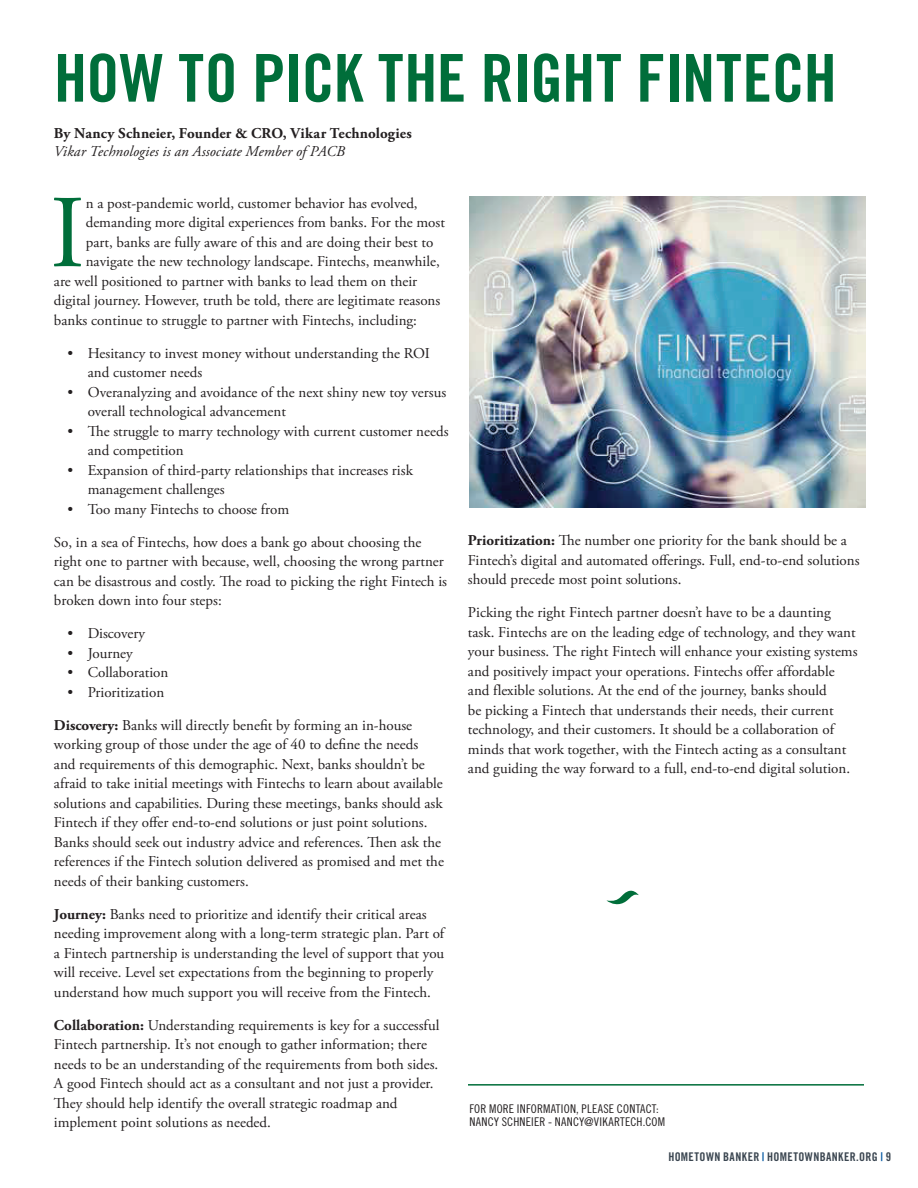
<style>
.page{position:relative;width:918px;height:1188px;background:#fff}
.page>*{position:absolute;margin:0;border:0;box-sizing:border-box;transform-origin:0 0}
.t1{font:103.2px "Adobe Garamond Pro";color:#006e3a}
.t2{font:66px "Trade Gothic LT Std Bd Cn 20";letter-spacing:-.01em;color:#006e3a}
.t3{font:15px/19.5px "Adobe Garamond Pro";color:#231f20}
.t4{font:700 15px "Adobe Garamond Pro";letter-spacing:.01em;color:#231f20}
.t5{font:italic 15px "Adobe Garamond Pro";letter-spacing:.005em;color:#231f20}
.t6{font:12px/13.5px "Trade Gothic LT Std Cn 18";letter-spacing:.02em;color:#231f20}
.t7{font:12px "Trade Gothic LT Std Bd Cn 20";letter-spacing:.035em;color:#3b4651}
.s1{font-weight:700}
.s2{color:#0156a0}
</style>
<div class="page">
<img style="left:470px;top:197px;width:396px;height:311px">
<svg style="left:606px;top:890px;width:33px;height:15px"></svg>
<hr style="left:468px;top:1084px;width:396px;height:2px;background:#006e3a">
<h2 class="t2" style="left:54px;top:40px;width:784px">HOW TO PICK THE RIGHT FINTECH</h2>
<p class="t4" style="left:54px;top:128px;width:359px">By Nancy Schneier, Founder &amp; CRO, Vikar Technologies</p>
<p class="t5" style="left:54px;top:142px;width:292px">Vikar Technologies is an Associate Member of PACB</p>
<h1 class="t1" style="left:50px;top:192px;width:36px">I</h1>
<p class="t3" style="left:86px;top:194px;width:333px">n a post-pandemic world, customer behavior has evolved,</p>
<p class="t3" style="left:86px;top:214px;width:361px">demanding more digital experiences from banks. For the most</p>
<p class="t3" style="left:86px;top:233px;width:349px">part, banks are fully aware of this and are doing their best to</p>
<p class="t3" style="left:86px;top:253px;width:356px">navigate the new technology landscape. Fintechs, meanwhile,</p>
<p class="t3" style="left:54px;top:272px;width:365px">are well positioned to partner with banks to lead them on their</p>
<p class="t3" style="left:54px;top:292px;width:388px">digital journey. However, truth be told, there are legitimate reasons</p>
<p class="t3" style="left:54px;top:311px;width:364px">banks continue to struggle to partner with Fintechs, including:</p>
<p class="t3" style="left:88px;top:344px;width:344px;text-indent:-20px">• Hesitancy to invest money without understanding the ROI and customer needs</p>
<p class="t3" style="left:88px;top:383px;width:360px;text-indent:-20px">• Overanalyzing and avoidance of the next shiny new toy versus overall technological advancement</p>
<p class="t3" style="left:88px;top:422px;width:362px;text-indent:-20px">• The struggle to marry technology with current customer needs and competition</p>
<p class="t3" style="left:88px;top:461px;width:327px;text-indent:-20px">• Expansion of third-party relationships that increases risk management challenges</p>
<p class="t3" style="left:67px;top:500px;width:223px">• Too many Fintechs to choose from</p>
<p class="t3" style="left:54px;top:533px;width:395px">So, in a sea of Fintechs, how does a bank go about choosing the right one to partner with because, well, choosing the wrong partner can be disastrous and costly. The road to picking the right Fintech is broken down into four steps:</p>
<p class="t3" style="left:67px;top:625px;width:79px">• Discovery</p>
<p class="t3" style="left:67px;top:644px;width:67px">• Journey</p>
<p class="t3" style="left:67px;top:664px;width:102px">• Collaboration</p>
<p class="t3" style="left:67px;top:683px;width:98px">• Prioritization</p>
<p class="t3" style="left:54px;top:716px;width:391px"><span class="s1">Discovery:</span> Banks will directly benefit by forming an in-house working group of those under the age of 40 to define the needs<br>and requirements of this demographic. Next, banks shouldn’t be afraid to take initial meetings with Fintechs to learn about available solutions and capabilities. During these meetings, banks should ask Fintech if they offer end-to-end solutions or just point solutions.<br>Banks should seek out industry advice and references. Then ask the references if the Fintech solution delivered as promised and met the needs of their banking customers.</p>
<p class="t3" style="left:54px;top:905px;width:392px"><span class="s1">Journey:</span> Banks need to prioritize and identify their critical areas needing improvement along with a long-term strategic plan. Part of a Fintech partnership is understanding the level of support that you will receive. Level set expectations from the beginning to properly understand how much support you will receive from the Fintech.</p>
<p class="t3" style="left:54px;top:1016px;width:387px"><span class="s1">Collaboration:</span> Understanding requirements is key for a successful Fintech partnership. It’s not enough to gather information; there needs to be an understanding of the requirements from both sides.<br>A good Fintech should act as a consultant and not just a provider.<br>They should help identify the overall strategic roadmap and implement point solutions as needed.</p>
<p class="t3" style="left:468px;top:532px;width:393px"><span class="s1">Prioritization:</span> The number one priority for the bank should be a<br>Fintech’s digital and automated offerings. Full, end-to-end solutions should precede most point solutions.</p>
<p class="t3" style="left:468px;top:604px;width:391px">Picking the right Fintech partner doesn’t have to be a daunting task. Fintechs are on the leading edge of technology, and they want your business. The right Fintech will enhance your existing systems and positively impact your operations. Fintechs offer affordable and flexible solutions. At the end of the journey, banks should<br>be picking a Fintech that understands their needs, their current technology, and their customers. It should be a collaboration of minds that work together, with the Fintech acting as a consultant and guiding the way forward to a full, end-to-end digital solution.</p>
<p class="t6" style="left:470px;top:1102px;width:197px">FOR MORE INFORMATION, PLEASE CONTACT:<br>NANCY SCHNEIER - NANCY@VIKARTECH.COM</p>
<p class="t7" style="left:668px;top:1150px;width:224px">HOMETOWN BANKER <span class="s2">|</span> HOMETOWNBANKER.ORG <span class="s2">|</span> 9</p>
</div>
